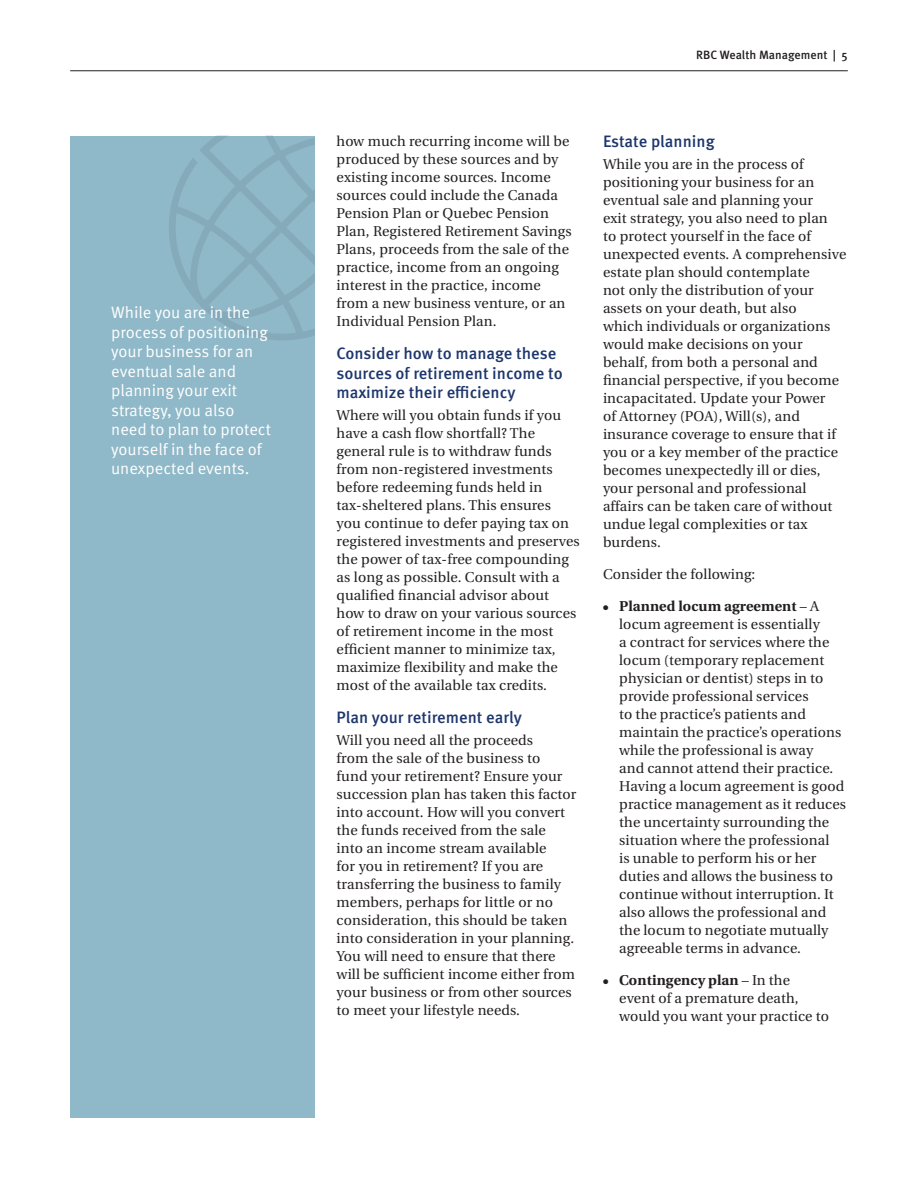
<style>
.page{position:relative;width:918px;height:1188px;background:#fff}
.page>*{position:absolute;margin:0;border:0;box-sizing:border-box;transform-origin:0 0}
.t1{font:16.5px/19.5px "Meta OT Norm";color:#fff}
.t2{font:500 16.5px/19.5px "Meta OT";color:#1d366c}
.t3{font:14.25px/18px "Utopia";letter-spacing:.01em;color:#231f20}
.t4{font:500 12px "Meta OT";color:#231f20}
.s1{font-weight:700}
</style>
<div class="page">
<hr style="left:70px;top:71px;width:778px;height:1px;background:#231f20">
<div style="left:70px;top:136px;width:245px;height:982px;background:#8fb8c8"></div>
<svg style="left:169px;top:135px;width:146px;height:205px"></svg>
<p class="t1" style="left:111px;top:303px;width:161px">While you are in the process of positioning your business for an eventual sale and planning your exit strategy, you also need to plan to protect yourself in the face of unexpected events.</p>
<p class="t4" style="left:696px;top:47px;width:153px">RBC Wealth Management | 5</p>
<p class="t3" style="left:337px;top:132px;width:237px">how much recurring income will be produced by these sources and by existing income sources. Income sources could include the Canada<br>Pension Plan or Quebec Pension<br>Plan, Registered Retirement Savings<br>Plans, proceeds from the sale of the practice, income from an ongoing interest in the practice, income from a new business venture, or an<br>Individual Pension Plan.</p>
<p class="t2" style="left:337px;top:344px;width:228px">Consider how to manage these sources of retirement income to maximize their efficiency</p>
<p class="t3" style="left:337px;top:406px;width:245px">Where will you obtain funds if you have a cash flow shortfall? The general rule is to withdraw funds from non-registered investments before redeeming funds held in tax-sheltered plans. This ensures<br>you continue to defer paying tax on registered investments and preserves the power of tax-free compounding as long as possible. Consult with a qualified financial advisor about how to draw on your various sources of retirement income in the most efficient manner to minimize tax, maximize flexibility and make the most of the available tax credits.</p>
<p class="t2" style="left:337px;top:708px;width:187px">Plan your retirement early</p>
<p class="t3" style="left:337px;top:731px;width:241px">Will you need all the proceeds<br>from the sale of the business to<br>fund your retirement? Ensure your succession plan has taken this factor into account. How will you convert the funds received from the sale<br>into an income stream available<br>for you in retirement? If you are transferring the business to family members, perhaps for little or no consideration, this should be taken into consideration in your planning.<br>You will need to ensure that there will be sufficient income either from your business or from other sources to meet your lifestyle needs.</p>
<p class="t2" style="left:603px;top:132px;width:113px">Estate planning</p>
<p class="t3" style="left:603px;top:155px;width:245px">While you are in the process of positioning your business for an eventual sale and planning your<br>exit strategy, you also need to plan<br>to protect yourself in the face of unexpected events. A comprehensive estate plan should contemplate<br>not only the distribution of your assets on your death, but also<br>which individuals or organizations would make decisions on your behalf, from both a personal and financial perspective, if you become incapacitated. Update your Power<br>of Attorney (POA), Will(s), and insurance coverage to ensure that if you or a key member of the practice becomes unexpectedly ill or dies, your personal and professional affairs can be taken care of without undue legal complexities or tax burdens.</p>
<p class="t3" style="left:603px;top:565px;width:154px">Consider the following:</p>
<p class="t3" style="left:619px;top:598px;width:229px;text-indent:-16px">● <span class="s1">Planned locum agreement</span> – A locum agreement is essentially<br>a contract for services where the locum (temporary replacement physician or dentist) steps in to provide professional services<br>to the practice’s patients and maintain the practice’s operations while the professional is away<br>and cannot attend their practice.<br>Having a locum agreement is good practice management as it reduces the uncertainty surrounding the situation where the professional<br>is unable to perform his or her duties and allows the business to continue without interruption. It also allows the professional and the locum to negotiate mutually agreeable terms in advance.</p>
<p class="t3" style="left:619px;top:972px;width:211px;text-indent:-16px">● <span class="s1">Contingency plan</span> – In the event of a premature death, would you want your practice to</p>
</div>
